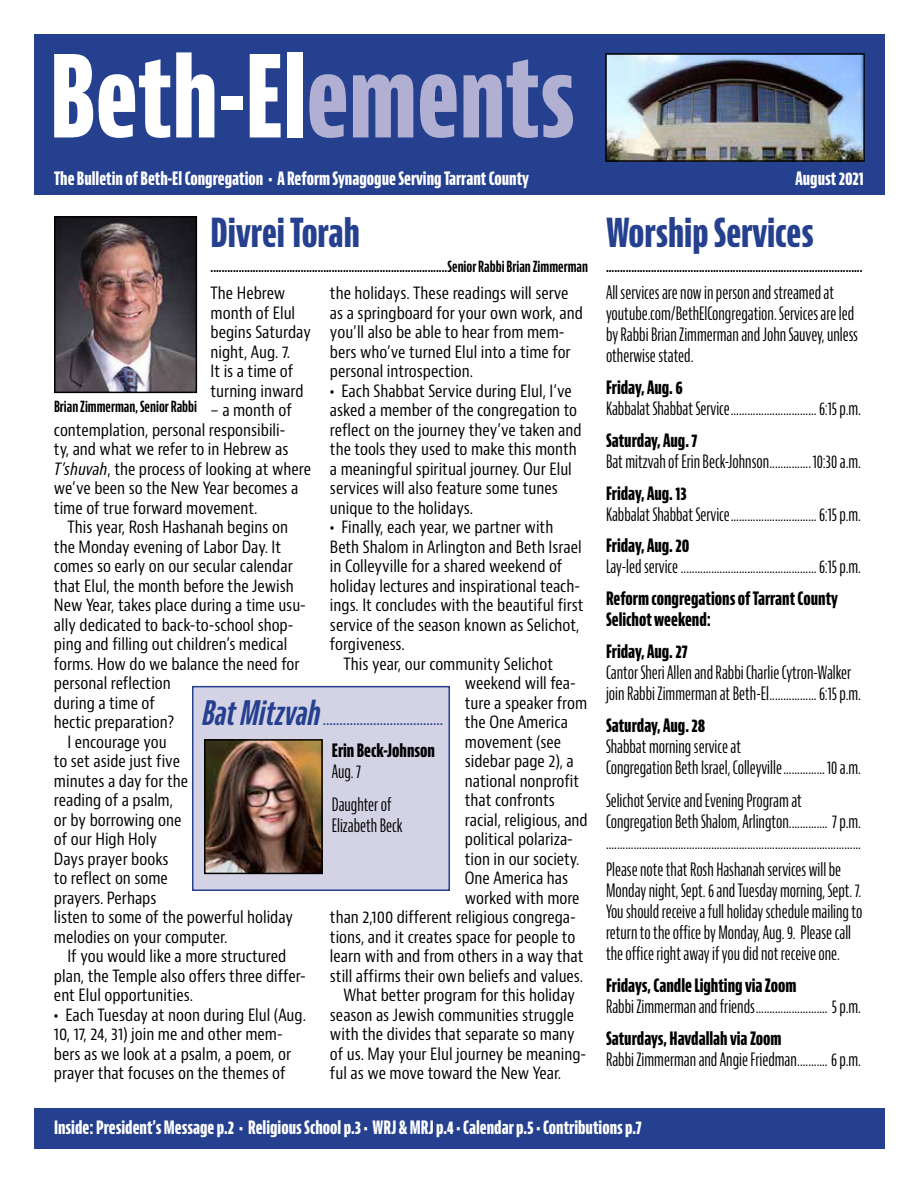
<style>
.page{position:relative;width:918px;height:1188px;background:#fff}
.page>*{position:absolute;margin:0;border:0;box-sizing:border-box;transform-origin:0 0}
.t1{font:700 extra-condensed 111px "Bernino Sans";color:#fff}
.t2{font:700 extra-condensed 39px "Bernino Sans";color:#25408f}
.t3{font:extra-condensed 18px/21px "Bernino Sans";color:#000}
.t4{font:700 extra-condensed 18px/21px "Bernino Sans";color:#000}
.t5{font:700 extra-condensed 18px "Bernino Sans";color:#fff}
.t6{font:condensed 16.5px/19.5px "Bernino Sans";color:#000}
.t7{font:700 extra-condensed 15px "Bernino Sans";color:#000}
.t8{font:600 condensed 15px "Bernino Sans";color:#25408f}
.s1{color:#b1b0d2}
.s2{font-style:italic}
.s3{font-weight:700}
.s4{font-weight:700;font-style:italic;font-stretch:extra-condensed;font-size:33px}
</style>
<div class="page">
<div style="left:34px;top:1108px;width:851px;height:41px;background:#25408f"></div>
<div style="left:34px;top:34px;width:851px;height:160px;background:#25408f"></div>
<img style="left:608px;top:56px;width:254px;height:103px">
<div style="left:605px;top:53px;width:260px;height:109px;border:2px solid #000"></div>
<div style="left:192px;top:686px;width:258px;height:205px;background:#d4d3e6;border:2px solid #25408f"></div>
<img style="left:207px;top:742px;width:113px;height:129px">
<div style="left:204px;top:739px;width:119px;height:135px;border:2px solid #000"></div>
<img style="left:57px;top:219px;width:137px;height:171px">
<div style="left:54px;top:216px;width:143px;height:177px;border:2px solid #000"></div>
<h1 class="t1" style="left:50px;top:33px;width:527px">Beth-El<span class="s1">ements</span></h1>
<p class="t5" style="left:54px;top:168px;width:477px">The Bulletin of Beth-El Congregation • A Reform Synagogue Serving Tarrant County</p>
<p class="t5" style="left:796px;top:168px;width:70px">August 2021</p>
<h2 class="t2" style="left:606px;top:211px;width:209px">Worship Services</h2>
<p class="t7" style="left:606px;top:258px;width:258px">...........................................................................................</p>
<p class="t6" style="left:211px;top:284px;width:102px">The Hebrew month of Elul begins Saturday night, Aug. 7.<br>It is a time of turning inward</p>
<p class="t6" style="left:54px;top:401px;width:259px;text-indent:157px">– a month of contemplation, personal responsibili-<br>ty, and what we refer to in Hebrew as<br><span class="s2">T’shuvah</span>, the process of looking at where we’ve been so the New Year becomes a time of true forward movement.</p>
<p class="t6" style="left:67px;top:518px;width:222px">This year, Rosh Hashanah begins on</p>
<p class="t6" style="left:54px;top:537px;width:229px">the Monday evening of Labor Day. It</p>
<p class="t6" style="left:54px;top:557px;width:240px">comes so early on our secular calendar</p>
<p class="t6" style="left:54px;top:576px;width:241px">that Elul, the month before the Jewish</p>
<p class="t6" style="left:54px;top:596px;width:253px">New Year, takes place during a time usu-</p>
<p class="t6" style="left:54px;top:615px;width:241px">ally dedicated to back-to-school shop-</p>
<p class="t6" style="left:54px;top:635px;width:235px">ping and filling out children’s medical</p>
<p class="t6" style="left:54px;top:654px;width:247px">forms. How do we balance the need for</p>
<p class="t6" style="left:54px;top:674px;width:118px">personal reflection</p>
<p class="t6" style="left:54px;top:693px;width:102px">during a time of</p>
<p class="t6" style="left:54px;top:713px;width:122px">hectic preparation?</p>
<p class="t6" style="left:67px;top:732px;width:101px">I encourage you</p>
<p class="t6" style="left:54px;top:752px;width:128px">to set aside just five</p>
<p class="t6" style="left:54px;top:771px;width:136px">minutes a day for the</p>
<p class="t6" style="left:54px;top:791px;width:121px">reading of a psalm,</p>
<p class="t6" style="left:54px;top:810px;width:129px">or by borrowing one</p>
<p class="t6" style="left:54px;top:830px;width:104px">of our High Holy</p>
<p class="t6" style="left:54px;top:849px;width:116px">Days prayer books</p>
<p class="t6" style="left:54px;top:869px;width:115px">to reflect on some</p>
<p class="t6" style="left:54px;top:889px;width:104px">prayers. Perhaps</p>
<p class="t6" style="left:54px;top:908px;width:241px">listen to some of the powerful holiday</p>
<p class="t6" style="left:54px;top:928px;width:175px">melodies on your computer.</p>
<p class="t6" style="left:67px;top:947px;width:220px">If you would like a more structured</p>
<p class="t6" style="left:54px;top:967px;width:253px">plan, the Temple also offers three differ-</p>
<p class="t6" style="left:54px;top:986px;width:141px">ent Elul opportunities.</p>
<p class="t6" style="left:54px;top:1006px;width:254px"><span class="s3">•</span> Each Tuesday at noon during Elul (Aug.<br>10, 17, 24, 31) join me and other mem&shy;bers as we look at a psalm, a poem, or prayer that focuses on the themes of</p>
<h2 class="t2" style="left:211px;top:211px;width:151px">Divrei Torah</h2>
<p class="t7" style="left:211px;top:258px;width:379px">....................................................................................Senior Rabbi Brian Zimmerman</p>
<p class="t3" style="left:606px;top:283px;width:253px">All services are now in person and streamed at youtube.com/BethElCongregation. Services are led by Rabbi Brian Zimmerman and John Sauvey, unless otherwise stated.</p>
<p class="t4" style="left:606px;top:377px;width:78px">Friday, Aug. 6</p>
<p class="t3" style="left:606px;top:399px;width:257px">Kabbalat Shabbat Service............................... 6:15 p.m.</p>
<p class="t4" style="left:606px;top:430px;width:93px">Saturday, Aug. 7</p>
<p class="t3" style="left:606px;top:451px;width:257px">Bat mitzvah of Erin Beck-Johnson...............10:30 a.m.</p>
<p class="t4" style="left:606px;top:483px;width:82px">Friday, Aug. 13</p>
<p class="t3" style="left:606px;top:504px;width:257px">Kabbalat Shabbat Service............................... 6:15 p.m.</p>
<p class="t4" style="left:606px;top:536px;width:85px">Friday, Aug. 20</p>
<p class="t3" style="left:606px;top:557px;width:257px">Lay-led service .................................................6:15 p.m.</p>
<p class="t4" style="left:606px;top:589px;width:233px">Reform congregations of Tarrant County<br>Selichot weekend:</p>
<p class="t4" style="left:606px;top:641px;width:83px">Friday, Aug. 27</p>
<p class="t3" style="left:606px;top:663px;width:257px">Cantor Sheri Allen and Rabbi Charlie Cytron-Walker join Rabbi Zimmerman at Beth-El................. 6:15 p.m.</p>
<p class="t4" style="left:606px;top:715px;width:101px">Saturday, Aug. 28</p>
<p class="t3" style="left:606px;top:736px;width:257px">Shabbat morning service at<br>Congregation Beth Israel, Colleyville............... 10 a.m.</p>
<p class="t3" style="left:606px;top:790px;width:257px">Selichot Service and Evening Program at<br>Congregation Beth Shalom, Arlington.............. 7 p.m. ............................................................................................</p>
<p class="t3" style="left:606px;top:859px;width:258px">Please note that Rosh Hashanah services will be Monday night, Sept. 6 and Tuesday morning, Sept. 7.<br>You should receive a full holiday schedule mailing to return to the office by Monday, Aug. 9. Please call the office right away if you did not receive one.</p>
<p class="t4" style="left:606px;top:975px;width:192px">Fridays, Candle Lighting via Zoom</p>
<p class="t3" style="left:606px;top:996px;width:257px">Rabbi Zimmerman and friends.......................... 5 p.m.</p>
<p class="t4" style="left:606px;top:1028px;width:177px">Saturdays, Havdallah via Zoom</p>
<p class="t3" style="left:606px;top:1049px;width:257px">Rabbi Zimmerman and Angie Friedman........... 6 p.m.</p>
<p class="t6" style="left:330px;top:284px;width:254px">the holidays. These readings will serve as a springboard for your own work, and you’ll also be able to hear from mem&shy;bers who’ve turned Elul into a time for personal introspection.</p>
<p class="t6" style="left:330px;top:382px;width:253px"><span class="s3">•</span> Each Shabbat Service during Elul, I’ve asked a member of the congregation to reflect on the journey they’ve taken and the tools they used to make this month a meaningful spiritual journey. Our Elul services will also feature some tunes unique to the holidays.</p>
<p class="t6" style="left:330px;top:518px;width:225px"><span class="s3">•</span> Finally, each year, we partner with</p>
<p class="t6" style="left:330px;top:538px;width:253px">Beth Shalom in Arlington and Beth Israel</p>
<p class="t6" style="left:330px;top:557px;width:234px">in Colleyville for a shared weekend of</p>
<p class="t6" style="left:330px;top:577px;width:252px">holiday lectures and inspirational teach-</p>
<p class="t6" style="left:330px;top:596px;width:255px">ings. It concludes with the beautiful first</p>
<p class="t6" style="left:330px;top:616px;width:251px">service of the season known as Selichot,</p>
<p class="t6" style="left:330px;top:635px;width:76px">forgiveness.</p>
<p class="t6" style="left:343px;top:655px;width:211px">This year, our community Selichot</p>
<p class="t6" style="left:465px;top:674px;width:112px">weekend will fea-</p>
<p class="t6" style="left:465px;top:694px;width:124px">ture a speaker from</p>
<p class="t6" style="left:465px;top:713px;width:105px">the One America</p>
<p class="t6" style="left:465px;top:733px;width:98px">movement (see</p>
<p class="t6" style="left:465px;top:752px;width:111px">sidebar page 2), a</p>
<p class="t6" style="left:465px;top:772px;width:116px">national nonprofit</p>
<p class="t6" style="left:465px;top:791px;width:92px">that confronts</p>
<p class="t6" style="left:465px;top:811px;width:124px">racial, religious, and</p>
<p class="t6" style="left:465px;top:830px;width:110px">political polariza-</p>
<p class="t6" style="left:465px;top:850px;width:116px">tion in our society.</p>
<p class="t6" style="left:465px;top:869px;width:105px">One America has</p>
<p class="t6" style="left:465px;top:889px;width:116px">worked with more</p>
<p class="t6" style="left:330px;top:908px;width:247px">than 2,100 different religious congrega-</p>
<p class="t6" style="left:330px;top:928px;width:247px">tions, and it creates space for people to</p>
<p class="t6" style="left:330px;top:947px;width:255px">learn with and from others in a way that</p>
<p class="t6" style="left:330px;top:967px;width:255px">still affirms their own beliefs and values.</p>
<p class="t6" style="left:343px;top:986px;width:233px">What better program for this holiday</p>
<p class="t6" style="left:330px;top:1006px;width:246px">season as Jewish communities struggle</p>
<p class="t6" style="left:330px;top:1025px;width:246px">with the divides that separate so many</p>
<p class="t6" style="left:330px;top:1045px;width:258px">of us. May your Elul journey be meaning-</p>
<p class="t6" style="left:330px;top:1064px;width:233px">ful as we move toward the New Year.</p>
<p class="t7" style="left:54px;top:398px;width:145px">Brian Zimmerman, Senior Rabbi</p>
<p class="t8" style="left:202px;top:710px;width:242px"><span class="s4">Bat Mitzvah</span>....................................</p>
<p class="t4" style="left:332px;top:741px;width:105px">Erin Beck-Johnson</p>
<p class="t3" style="left:332px;top:756px;width:61px;line-height:33px">Aug. 7<br>Daughter of</p>
<p class="t3" style="left:332px;top:816px;width:72px">Elizabeth Beck</p>
<p class="t5" style="left:54px;top:1117px;width:589px">Inside: President’s Message p.2 • Religious School p.3 • WRJ &amp; MRJ p.4 • Calendar p.5 • Contributions p.7</p>
</div>
